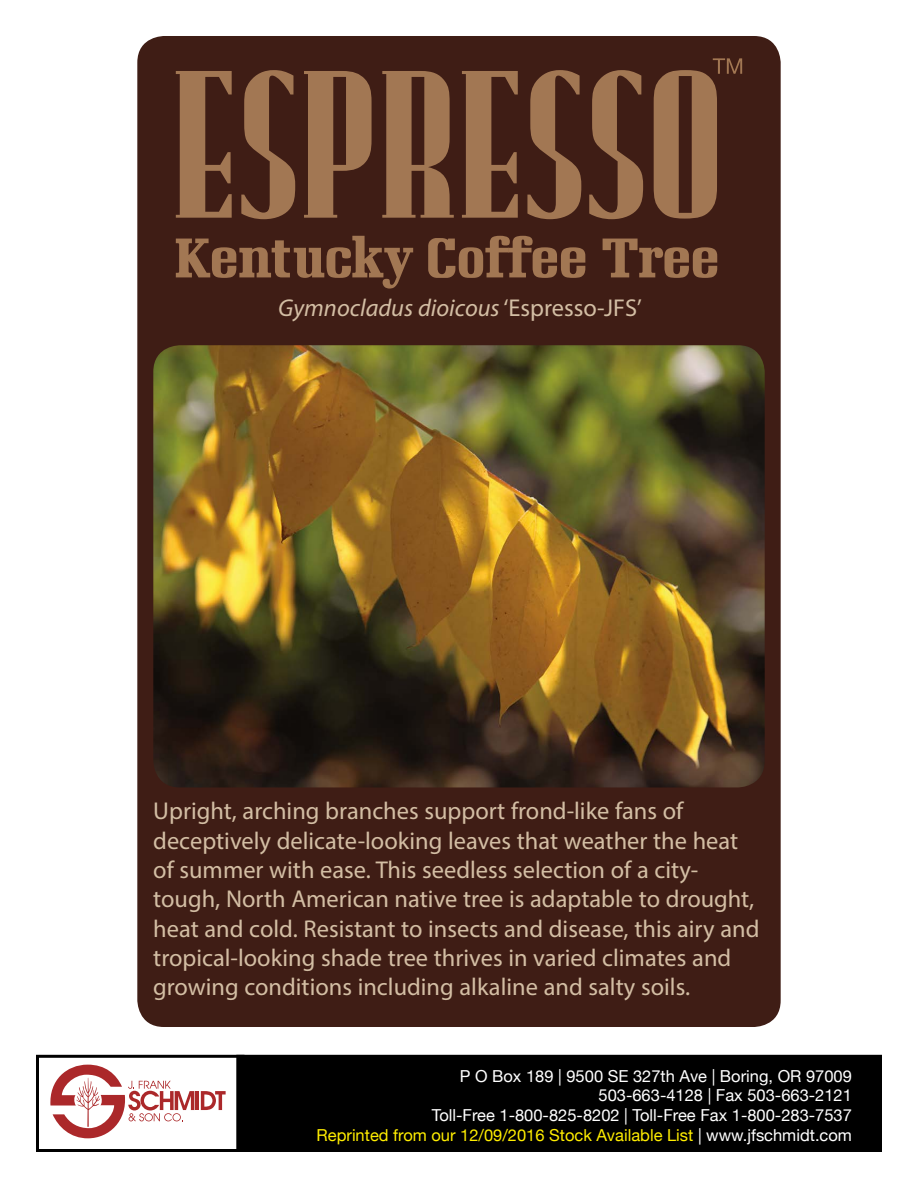
<style>
.page{position:relative;width:918px;height:1188px;background:#fff}
.page>*{position:absolute;margin:0;border:0;box-sizing:border-box;transform-origin:0 0}
.t1{font:24.45px/29.2px "Myriad Pro";color:#d3bea4}
.t2{font:italic 24.45px "Myriad Pro";color:#d3bea4}
.t3{font:16.5px/19.8px "Helvetica Neue";color:#fff;text-align:right}
.s1{font-style:normal}
.s2{color:#ffee01}
</style>
<div class="page">
<svg style="left:50px;top:1065px;width:144px;height:73px"></svg>
<hr style="left:196px;top:1091px;width:3px;height:19px;background:#ab282a">
<svg style="left:201px;top:1091px;width:25px;height:19px"></svg>
<div style="left:36px;top:1055px;width:208px;height:97px;border:3px solid #000"></div>
<div style="left:238px;top:1056px;width:642px;height:94px;background:#000"></div>
<div style="left:236px;top:1055px;width:646px;height:97px;border:3px solid #000"></div>
<div style="left:137px;top:36px;width:644px;height:991px;background:#3f1d15;border-radius:27px"></div>
<svg style="left:176px;top:71px;width:56px;height:147px"></svg>
<svg style="left:241px;top:70px;width:54px;height:149px"></svg>
<svg style="left:304px;top:71px;width:68px;height:147px"></svg>
<svg style="left:382px;top:71px;width:72px;height:147px"></svg>
<svg style="left:462px;top:71px;width:56px;height:147px"></svg>
<svg style="left:527px;top:70px;width:54px;height:149px"></svg>
<svg style="left:589px;top:70px;width:54px;height:149px"></svg>
<svg style="left:176px;top:236px;width:237px;height:53px"></svg>
<svg style="left:428px;top:236px;width:157px;height:42px"></svg>
<svg style="left:603px;top:239px;width:114px;height:39px"></svg>
<svg style="left:654px;top:58px;width:88px;height:161px"></svg>
<img style="left:153px;top:345px;width:612px;height:442px">
<p class="t2" style="left:278px;top:293px;width:365px">Gymnocladus dioicous <span class="s1">‘Espresso-JFS’</span></p>
<p class="t1" style="left:153px;top:796px;width:608px">Upright, arching branches support frond-like fans of deceptively delicate-looking leaves that weather the heat of summer with ease. This seedless selection of a city&shy;tough, North American native tree is adaptable to drought, heat and cold. Resistant to insects and disease, this airy and tropical-looking shade tree thrives in varied climates and growing conditions including alkaline and salty soils.</p>
<p class="t3" style="left:317px;top:1067px;width:537px">P O Box 189 | 9500 SE 327th Ave | Boring, OR 97009<br>503-663-4128 | Fax 503-663-2121<br>Toll-Free 1-800-825-8202 | Toll-Free Fax 1-800-283-7537<br><span class="s2">Reprinted from our 12/09/2016 Stock Available List</span> | www.jfschmidt.com</p>
</div>
